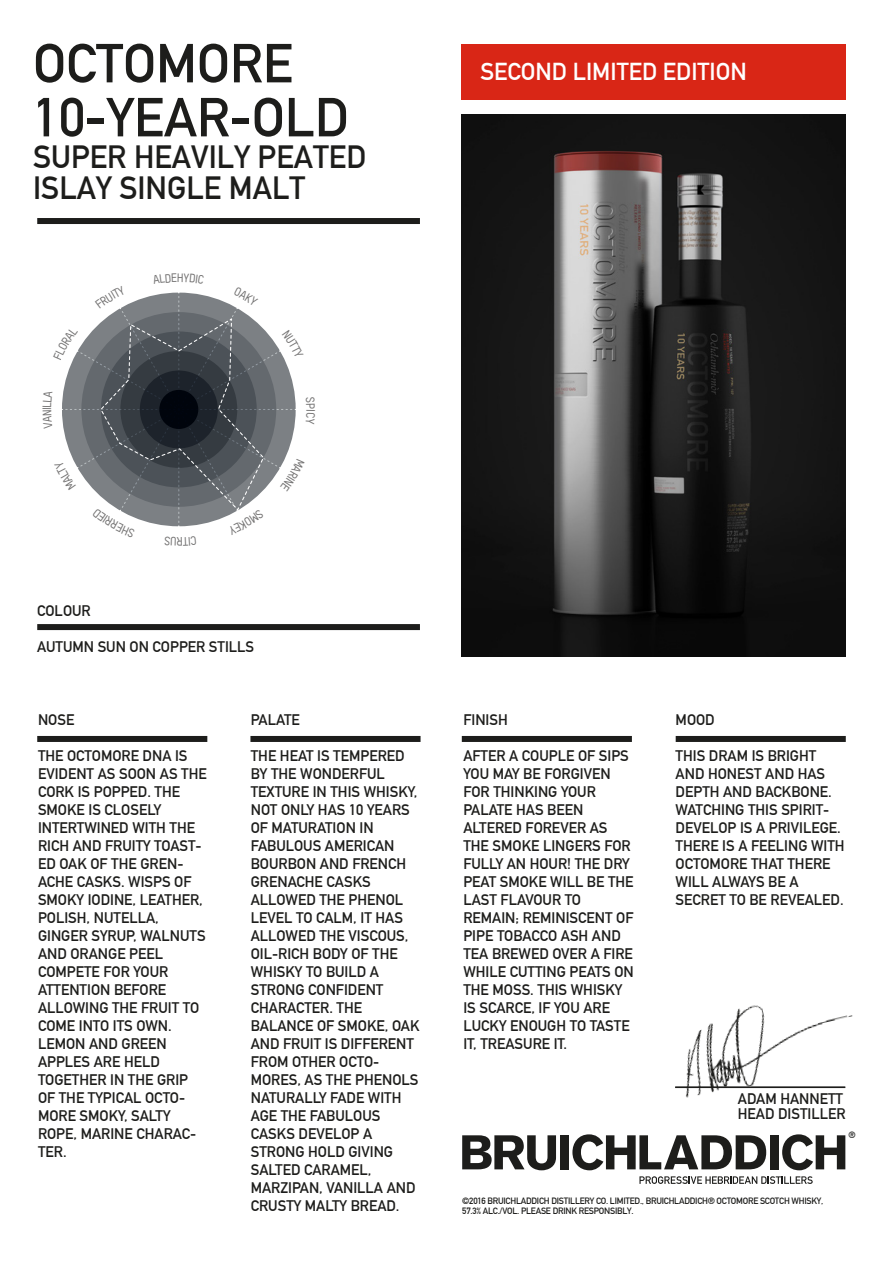
<style>
.page{position:relative;width:893px;height:1263px;background:#fff}
.page>*{position:absolute;margin:0;border:0;box-sizing:border-box;transform-origin:0 0}
.t1{font:54px "DIN Mittelschrift LT Alternate";color:#1d1d1b}
.t2{font:31.5px/31.5px "DIN Mittelschrift LT Alternate";color:#1d1d1b}
.t3{font:24px "DIN Mittelschrift LT Alternate";color:#fff}
.t4{font:15px/18px "DIN Mittelschrift LT Alternate";color:#1d1d1b}
.t5{font:9px/10.5px "DIN Mittelschrift LT Alternate";letter-spacing:-.025em;color:#1d1d1b}
</style>
<div class="page">
<svg style="left:462px;top:1135px;width:94px;height:35px"></svg>
<div style="left:560px;top:1135px;width:9px;height:34px;background:#1d1d1b"></div>
<svg style="left:572px;top:1134px;width:194px;height:36px"></svg>
<div style="left:770px;top:1135px;width:8px;height:34px;background:#1d1d1b"></div>
<svg style="left:782px;top:1134px;width:63px;height:36px"></svg>
<svg style="left:639px;top:1176px;width:174px;height:8px"></svg>
<img style="left:675px;top:1005px;width:178px;height:93px">
<div style="left:37px;top:218px;width:383px;height:6px;background:#1d1d1b"></div>
<div style="left:37px;top:624px;width:383px;height:6px;background:#1d1d1b"></div>
<div style="left:37px;top:736px;width:170px;height:6px;background:#1d1d1b"></div>
<div style="left:250px;top:736px;width:171px;height:6px;background:#1d1d1b"></div>
<div style="left:462px;top:736px;width:170px;height:6px;background:#1d1d1b"></div>
<div style="left:676px;top:736px;width:170px;height:6px;background:#1d1d1b"></div>
<div style="left:461px;top:44px;width:385px;height:56px;background:#d92616"></div>
<img style="left:462px;top:114px;width:383px;height:542px">
<svg style="left:62px;top:292px;width:234px;height:235px"></svg>
<h1 class="t1" style="left:33px;top:32px;width:261px">OCTOMORE</h1>
<h1 class="t1" style="left:33px;top:86px;width:317px">10-YEAR-OLD</h1>
<h2 class="t2" style="left:33px;top:141px;width:335px">SUPER HEAVILY PEATED<br>ISLAY SINGLE MALT</h2>
<h3 class="t3" style="left:480px;top:58px;width:268px">SECOND LIMITED EDITION</h3>
<p class="t4" style="left:37px;top:601px;width:55px">COLOUR</p>
<p class="t4" style="left:37px;top:637px;width:219px">AUTUMN SUN ON COPPER STILLS</p>
<p class="t4" style="left:38px;top:710px;width:38px">NOSE</p>
<p class="t4" style="left:38px;top:746px;width:170px">THE OCTOMORE DNA IS<br>EVIDENT AS SOON AS THE<br>CORK IS POPPED. THE<br>SMOKE IS CLOSELY<br>INTERTWINED WITH THE<br>RICH AND FRUITY TOAST-<br>ED OAK OF THE GREN-<br>ACHE CASKS. WISPS OF<br>SMOKY IODINE, LEATHER,<br>POLISH, NUTELLA,<br>GINGER SYRUP, WALNUTS<br>AND ORANGE PEEL<br>COMPETE FOR YOUR<br>ATTENTION BEFORE<br>ALLOWING THE FRUIT TO<br>COME INTO ITS OWN.<br>LEMON AND GREEN<br>APPLES ARE HELD<br>TOGETHER IN THE GRIP<br>OF THE TYPICAL OCTO-<br>MORE SMOKY, SALTY<br>ROPE, MARINE CHARAC-<br>TER.</p>
<p class="t4" style="left:251px;top:710px;width:51px">PALATE</p>
<p class="t4" style="left:251px;top:746px;width:170px">THE HEAT IS TEMPERED<br>BY THE WONDERFUL<br>TEXTURE IN THIS WHISKY,<br>NOT ONLY HAS 10 YEARS<br>OF MATURATION IN<br>FABULOUS AMERICAN<br>BOURBON AND FRENCH<br>GRENACHE CASKS<br>ALLOWED THE PHENOL<br>LEVEL TO CALM, IT HAS<br>ALLOWED THE VISCOUS,<br>OIL-RICH BODY OF THE<br>WHISKY TO BUILD A<br>STRONG CONFIDENT<br>CHARACTER. THE<br>BALANCE OF SMOKE, OAK<br>AND FRUIT IS DIFFERENT<br>FROM OTHER OCTO-<br>MORES, AS THE PHENOLS<br>NATURALLY FADE WITH<br>AGE THE FABULOUS<br>CASKS DEVELOP A<br>STRONG HOLD GIVING<br>SALTED CARAMEL,<br>MARZIPAN, VANILLA AND<br>CRUSTY MALTY BREAD.</p>
<p class="t4" style="left:463px;top:710px;width:46px">FINISH</p>
<p class="t4" style="left:463px;top:746px;width:172px">AFTER A COUPLE OF SIPS<br>YOU MAY BE FORGIVEN<br>FOR THINKING YOUR<br>PALATE HAS BEEN<br>ALTERED FOREVER AS<br>THE SMOKE LINGERS FOR<br>FULLY AN HOUR! THE DRY<br>PEAT SMOKE WILL BE THE<br>LAST FLAVOUR TO<br>REMAIN; REMINISCENT OF<br>PIPE TOBACCO ASH AND<br>TEA BREWED OVER A FIRE<br>WHILE CUTTING PEATS ON<br>THE MOSS. THIS WHISKY<br>IS SCARCE, IF YOU ARE<br>LUCKY ENOUGH TO TASTE<br>IT, TREASURE IT.</p>
<p class="t4" style="left:676px;top:710px;width:41px">MOOD</p>
<p class="t4" style="left:676px;top:746px;width:171px">THIS DRAM IS BRIGHT<br>AND HONEST AND HAS<br>DEPTH AND BACKBONE.<br>WATCHING THIS SPIRIT-<br>DEVELOP IS A PRIVILEGE.<br>THERE IS A FEELING WITH<br>OCTOMORE THAT THERE<br>WILL ALWAYS BE A<br>SECRET TO BE REVEALED.</p>
<p class="t4" style="left:738px;top:1091px;width:109px;line-height:15px">ADAM HANNETT<br>HEAD DISTILLER</p>
<p class="t5" style="left:849px;top:1129px;width:9px">®</p>
<p class="t5" style="left:462px;top:1195px;width:363px">©2016 BRUICHLADDICH DISTILLERY CO. LIMITED., BRUICHLADDICH® OCTOMORE SCOTCH WHISKY,<br>57.3% ALC./VOL. PLEASE DRINK RESPONSIBLY.</p>
</div>
